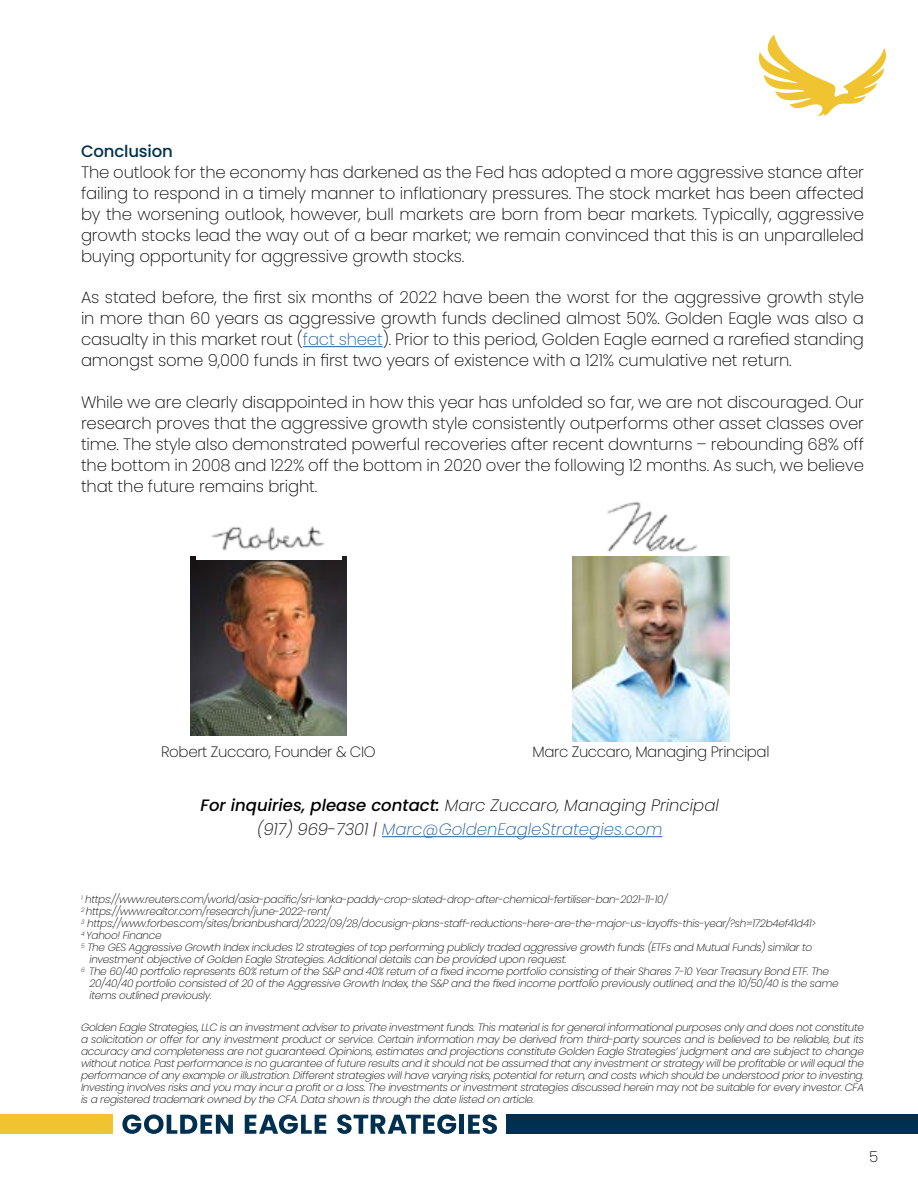
<style>
.page{position:relative;width:918px;height:1188px;background:#fff}
.page>*{position:absolute;margin:0;border:0;box-sizing:border-box;transform-origin:0 0}
.t1{font:200 16.5px/21px "Poppins";letter-spacing:-.01em;color:#000;text-align:justify}
.t2{font:italic 200 16.5px/24.8px "Poppins";color:#000;text-align:center}
.t3{font:500 16.5px "Poppins";letter-spacing:-.01em;color:#00304f}
.t4{font:200 15px "Poppins";letter-spacing:-.025em;color:#000}
.t5{font:italic 200 10.5px/12px "Poppins";letter-spacing:-.025em;color:#000;text-align:justify}
.s1{color:#215e9e}
.s2{font-weight:500}
</style>
<div class="page">
<div style="left:0;top:1114px;width:113px;height:20px;background:#f0c430"></div>
<div style="left:506px;top:1114px;width:412px;height:20px;background:#00304f"></div>
<svg style="left:122px;top:1114px;width:111px;height:20px"></svg>
<svg style="left:245px;top:1114px;width:81px;height:20px"></svg>
<svg style="left:337px;top:1114px;width:119px;height:20px"></svg>
<div style="left:459px;top:1115px;width:5px;height:19px;background:#00304f"></div>
<svg style="left:468px;top:1114px;width:29px;height:20px"></svg>
<svg style="left:758px;top:35px;width:128px;height:81px"></svg>
<hr style="left:303px;top:346px;width:80px;height:1px;background:#215e9e">
<hr style="left:382px;top:836px;width:280px;height:1px;background:#215e9e">
<img style="left:599px;top:501px;width:105px;height:56px">
<img style="left:573px;top:557px;width:156px;height:184px">
<img style="left:191px;top:557px;width:156px;height:178px">
<img style="left:197px;top:526px;width:144px;height:34px">
<h1 class="t3" style="left:81px;top:142px;width:93px">Conclusion</h1>
<p class="t1" style="left:81px;top:162px;width:785px">The outlook for the economy has darkened as the Fed has adopted a more aggressive stance after failing to respond in a timely manner to inflationary pressures. The stock market has been affected by the worsening outlook, however, bull markets are born from bear markets. Typically, aggressive growth stocks lead the way out of a bear market; we remain convinced that this is an unparalleled buying opportunity for aggressive growth stocks.</p>
<p class="t1" style="left:81px;top:287px;width:785px">As stated before, the first six months of 2022 have been the worst for the aggressive growth style in more than 60 years as aggressive growth funds declined almost 50%. Golden Eagle was also a casualty in this market rout (<span class="s1">fact sheet</span>). Prior to this period, Golden Eagle earned a rarefied standing amongst some 9,000 funds in first two years of existence with a 121% cumulative net return.</p>
<p class="t1" style="left:81px;top:392px;width:785px">While we are clearly disappointed in how this year has unfolded so far, we are not discouraged. Our research proves that the aggressive growth style consistently outperforms other asset classes over time. The style also demonstrated powerful recoveries after recent downturns – rebounding 68% off the bottom in 2008 and 122% off the bottom in 2020 over the following 12 months. As such, we believe that the future remains bright.</p>
<h2 class="t4" style="left:161px;top:743px;width:216px">Robert Zuccaro, Founder &amp; CIO</h2>
<h2 class="t4" style="left:532px;top:743px;width:239px">Marc Zuccaro, Managing Principal</h2>
<h1 class="t2" style="left:201px;top:793px;width:520px"><span class="s2">For inquiries, please contact:</span> Marc Zuccaro, Managing Principal (917) 969-7301 | <span class="s1">Marc@GoldenEagleStrategies.com</span></h1>
<p class="t5" style="left:81px;top:894px;width:588px"><sup>1</sup> https://www.reuters.com/world/asia-pacific/sri-lanka-paddy-crop-slated-drop-after-chemical-fertiliser-ban-2021-11-10/</p>
<p class="t5" style="left:81px;top:906px;width:252px"><sup>2</sup> https://www.realtor.com/research/june-2022-rent/</p>
<p class="t5" style="left:81px;top:918px;width:737px"><sup>3</sup> https://www.forbes.com/sites/brianbushard/2022/09/28/docusign-plans-staff-reductions-here-are-the-major-us-layoffs-this-year/?sh=172b4ef41d41&gt;</p>
<p class="t5" style="left:81px;top:930px;width:82px"><sup>4</sup> Yahoo! Finance</p>
<p class="t5" style="left:81px;top:942px;width:733px"><sup>5</sup> The GES Aggressive Growth Index includes 12 strategies of top performing publicly traded aggressive growth funds (ETFs and Mutual Funds) similar to</p>
<p class="t5" style="left:89px;top:954px;width:479px">investment objective of Golden Eagle Strategies. Additional details can be provided upon request.</p>
<p class="t5" style="left:81px;top:966px;width:750px"><sup>6</sup> The 60/40 portfolio represents 60% return of the S&amp;P and 40% return of a fixed income portfolio consisting of their Shares 7-10 Year Treasury Bond ETF. The</p>
<p class="t5" style="left:89px;top:978px;width:751px">20/40/40 portfolio consisted of 20 of the Aggressive Growth Index, the S&amp;P and the fixed income portfolio previously outlined, and the 10/50/40 is the same</p>
<p class="t5" style="left:89px;top:990px;width:124px">items outlined previously.</p>
<p class="t5" style="left:81px;top:1021px;width:785px">Golden Eagle Strategies, LLC is an investment adviser to private investment funds. This material is for general informational purposes only and does not constitute a solicitation or offer for any investment product or service. Certain information may be derived from third-party sources and is believed to be reliable, but its accuracy and completeness are not guaranteed. Opinions, estimates and projections constitute Golden Eagle Strategies’ judgment and are subject to change without notice. Past performance is no guarantee of future results and it should not be assumed that any investment or strategy will be profitable or will equal the performance of any example or illustration. Different strategies will have varying risks, potential for return, and costs which should be understood prior to investing.<br>Investing involves risks and you may incur a profit or a loss. The investments or investment strategies discussed herein may not be suitable for every investor. CFA is a registered trademark owned by the CFA. Data shown is through the date listed on article.</p>
<h2 class="t4" style="left:869px;top:1148px;width:11px">5</h2>
</div>
